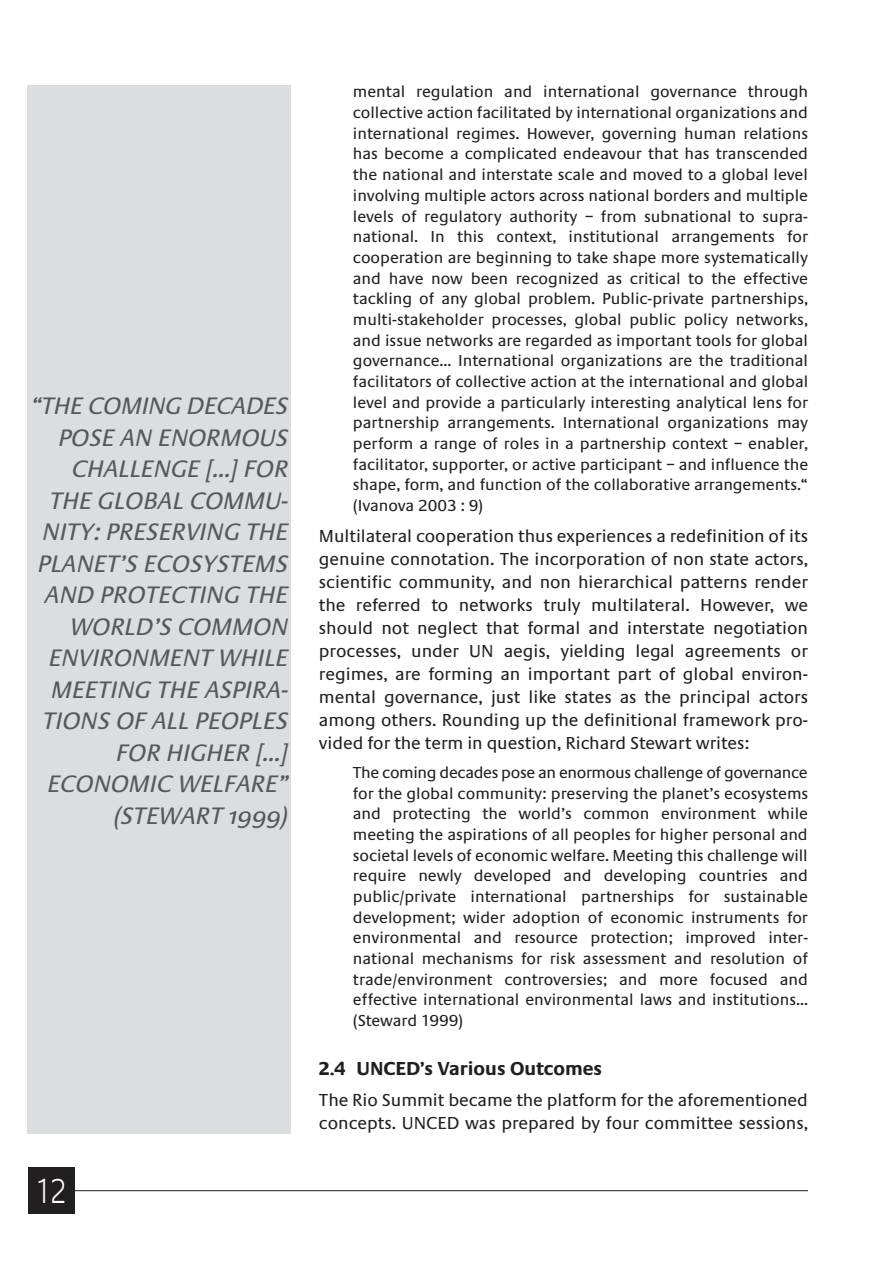
<style>
.page{position:relative;width:893px;height:1263px;background:#fff}
.page>*{position:absolute;margin:0;border:0;box-sizing:border-box;transform-origin:0 0}
.t1{font:300 36px "Praxis EF";color:#fff;scale:.8 1}
.t2{font:italic 24.75px/31.5px "Praxis EF Regular SC";color:#57585a;text-align:right}
.t3{font:700 19.5px "Praxis EF";letter-spacing:-.005em;color:#231f20}
.t4{font:18px/23px "Praxis EF";letter-spacing:-.005em;color:#231f20;text-align:justify}
.t5{font:16.5px/20.7px "Praxis EF";letter-spacing:-.005em;color:#231f20;text-align:justify}
</style>
<div class="page">
<hr style="left:74px;top:1190px;width:734px;height:1px;background:#231f20">
<div style="left:28px;top:85px;width:263px;height:1048px;background:#dcdddf"></div>
<div style="left:28px;top:1167px;width:46px;height:47px;background:#231f20"></div>
<p class="t2" style="left:30px;top:390px;width:262px">“THE COMING DECADES<br>POSE AN ENORMOUS<br>CHALLENGE […] FOR<br>THE GLOBAL COMMU-<br>NITY: PRESERVING THE<br>PLANET’S ECOSYSTEMS<br>AND PROTECTING THE<br>WORLD’S COMMON<br>ENVIRONMENT WHILE<br>MEETING THE ASPIRA-<br>TIONS OF ALL PEOPLES<br>FOR HIGHER […]<br>ECONOMIC WELFARE” (STEWART 1999)</p>
<h1 class="t1" style="left:36px;top:1177px;width:40px">12</h1>
<p class="t5" style="left:353px;top:83px;width:457px">mental regulation and international governance through collective action facilitated by international organizations and international regimes. However, governing human relations has become a complicated endeavour that has transcended the national and interstate scale and moved to a global level involving multiple actors across national borders and multiple levels of regulatory authority – from subnational to supra&shy;national. In this context, institutional arrangements for cooperation are beginning to take shape more systematically and have now been recognized as critical to the effective tackling of any global problem. Public-private partnerships, multi-stakeholder processes, global public policy networks, and issue networks are regarded as important tools for global governance… International organizations are the traditional facilitators of collective action at the international and global level and provide a particularly interesting analytical lens for partnership arrangements. International organizations may perform a range of roles in a partnership context – enabler, facilitator, supporter, or active participant – and influence the shape, form, and function of the collaborative arrangements.“ (Ivanova 2003 : 9)</p>
<p class="t4" style="left:319px;top:526px;width:491px">Multilateral cooperation thus experiences a redefinition of its genuine connotation. The incorporation of non state actors, scientific community, and non hierarchical patterns render the referred to networks truly multilateral. However, we should not neglect that formal and interstate negotiation processes, under UN aegis, yielding legal agreements or regimes, are forming an important part of global environ&shy;mental governance, just like states as the principal actors among others. Rounding up the definitional framework pro&shy;vided for the term in question, Richard Stewart writes:</p>
<p class="t5" style="left:353px;top:764px;width:457px">The coming decades pose an enormous challenge of governance for the global community: preserving the planet’s ecosystems and protecting the world’s common environment while meeting the aspirations of all peoples for higher personal and societal levels of economic welfare. Meeting this challenge will require newly developed and developing countries and public/private international partnerships for sustainable development; wider adoption of economic instruments for environmental and resource protection; improved inter&shy;national mechanisms for risk assessment and resolution of trade/environment controversies; and more focused and effective international environmental laws and institutions... (Steward 1999)</p>
<p class="t3" style="left:319px;top:1061px;width:285px">2.4 UNCED’s Various Outcomes</p>
<p class="t4" style="left:319px;top:1090px;width:491px">The Rio Summit became the platform for the aforementioned concepts. UNCED was prepared by four committee sessions,</p>
</div>
